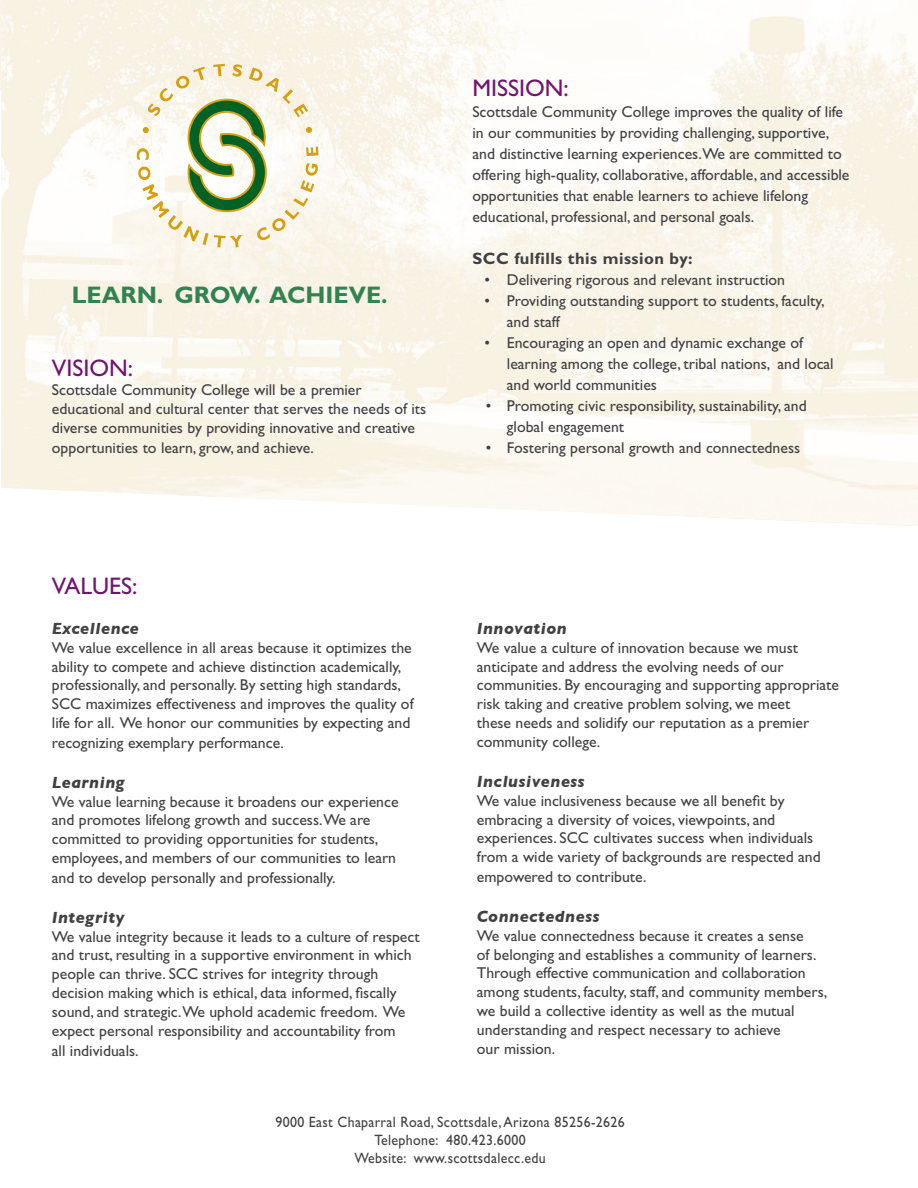
<style>
.page{position:relative;width:918px;height:1188px;background:#fff}
.page>*{position:absolute;margin:0;border:0;box-sizing:border-box;transform-origin:0 0}
.t1{font:24px "Gill Sans Std";color:#711471}
.t2{font:700 24px "Gill Sans Std";color:#338251}
.t3{font:italic 700 16.5px "Gill Sans";letter-spacing:.03em;color:#414042}
.t4{font:700 16.5px "Gill Sans Std";letter-spacing:.03em;color:#414042}
.t5{font:15.75px/19px "Gill Sans Std";color:#414042}
.t6{font:15px/18px "Gill Sans Std";letter-spacing:.025em;color:#414042;text-align:center;scale:.93 1}
</style>
<div class="page">
<img style="left:1px;top:0;width:917px;height:526px">
<svg style="left:137px;top:64px;width:182px;height:184px"></svg>
<h1 class="t2" style="left:72px;top:280px;width:318px">LEARN. GROW. ACHIEVE.</h1>
<h1 class="t1" style="left:52px;top:354px;width:83px">VISION:</h1>
<p class="t5" style="left:52px;top:380px;width:376px">Scottsdale Community College will be a premier educational and cultural center that serves the needs of its diverse communities by providing innovative and creative opportunities to learn, grow, and achieve.</p>
<h1 class="t1" style="left:472px;top:74px;width:98px">MISSION:</h1>
<p class="t5" style="left:472px;top:101px;width:379px;line-height:21px">Scottsdale Community College improves the quality of life in our communities by providing challenging, supportive, and distinctive learning experiences.We are committed to offering high-quality, collaborative, affordable, and accessible opportunities that enable learners to achieve lifelong educational, professional, and personal goals.</p>
<p class="t4" style="left:472px;top:248px;width:222px">SCC fulfills this mission by:</p>
<p class="t5" style="left:484px;top:270px;width:302px">• Delivering rigorous and relevant instruction</p>
<p class="t5" style="left:507px;top:290px;width:319px;line-height:21px;text-indent:-23px">• Providing outstanding support to students, faculty, and staff</p>
<p class="t5" style="left:507px;top:332px;width:328px;line-height:21px;text-indent:-23px">• Encouraging an open and dynamic exchange of learning among the college, tribal nations, and local and world communities</p>
<p class="t5" style="left:507px;top:395px;width:301px;line-height:21px;text-indent:-21px">• Promoting civic responsibility, sustainability, and global engagement</p>
<p class="t5" style="left:486px;top:438px;width:316px">• Fostering personal growth and connectedness</p>
<h1 class="t1" style="left:52px;top:573px;width:87px">VALUES:</h1>
<p class="t3" style="left:52px;top:619px;width:89px">Excellence</p>
<p class="t5" style="left:52px;top:638px;width:363px">We value excellence in all areas because it optimizes the ability to compete and achieve distinction academically, professionally, and personally. By setting high standards, SCC maximizes effectiveness and improves the quality of life for all. We honor our communities by expecting and recognizing exemplary performance.</p>
<p class="t3" style="left:52px;top:772px;width:74px">Learning</p>
<p class="t5" style="left:52px;top:792px;width:348px">We value learning because it broadens our experience and promotes lifelong growth and success.We are committed to providing opportunities for students, employees, and members of our communities to learn and to develop personally and professionally.</p>
<p class="t3" style="left:52px;top:907px;width:74px">Integrity</p>
<p class="t5" style="left:52px;top:927px;width:369px">We value integrity because it leads to a culture of respect and trust, resulting in a supportive environment in which people can thrive. SCC strives for integrity through decision making which is ethical, data informed, fiscally sound, and strategic.We uphold academic freedom. We expect personal responsibility and accountability from<br>all individuals.</p>
<p class="t3" style="left:477px;top:619px;width:92px">Innovation</p>
<p class="t5" style="left:477px;top:638px;width:364px">We value a culture of innovation because we must anticipate and address the evolving needs of our communities. By encouraging and supporting appropriate risk taking and creative problem solving, we meet<br>these needs and solidify our reputation as a premier community college.</p>
<p class="t3" style="left:477px;top:772px;width:109px">Inclusiveness</p>
<p class="t5" style="left:477px;top:791px;width:345px">We value inclusiveness because we all benefit by embracing a diversity of voices, viewpoints, and experiences. SCC cultivates success when individuals from a wide variety of backgrounds are respected and empowered to contribute.</p>
<p class="t3" style="left:477px;top:907px;width:124px">Connectedness</p>
<p class="t5" style="left:477px;top:926px;width:352px">We value connectedness because it creates a sense<br>of belonging and establishes a community of learners.<br>Through effective communication and collaboration among students, faculty, staff, and community members, we build a collective identity as well as the mutual understanding and respect necessary to achieve<br>our mission.</p>
<p class="t6" style="left:275px;top:1113px;width:377px">9000 East Chaparral Road, Scottsdale, Arizona 85256-2626<br>Telephone: 480.423.6000<br>Website: www.scottsdalecc.edu</p>
</div>
